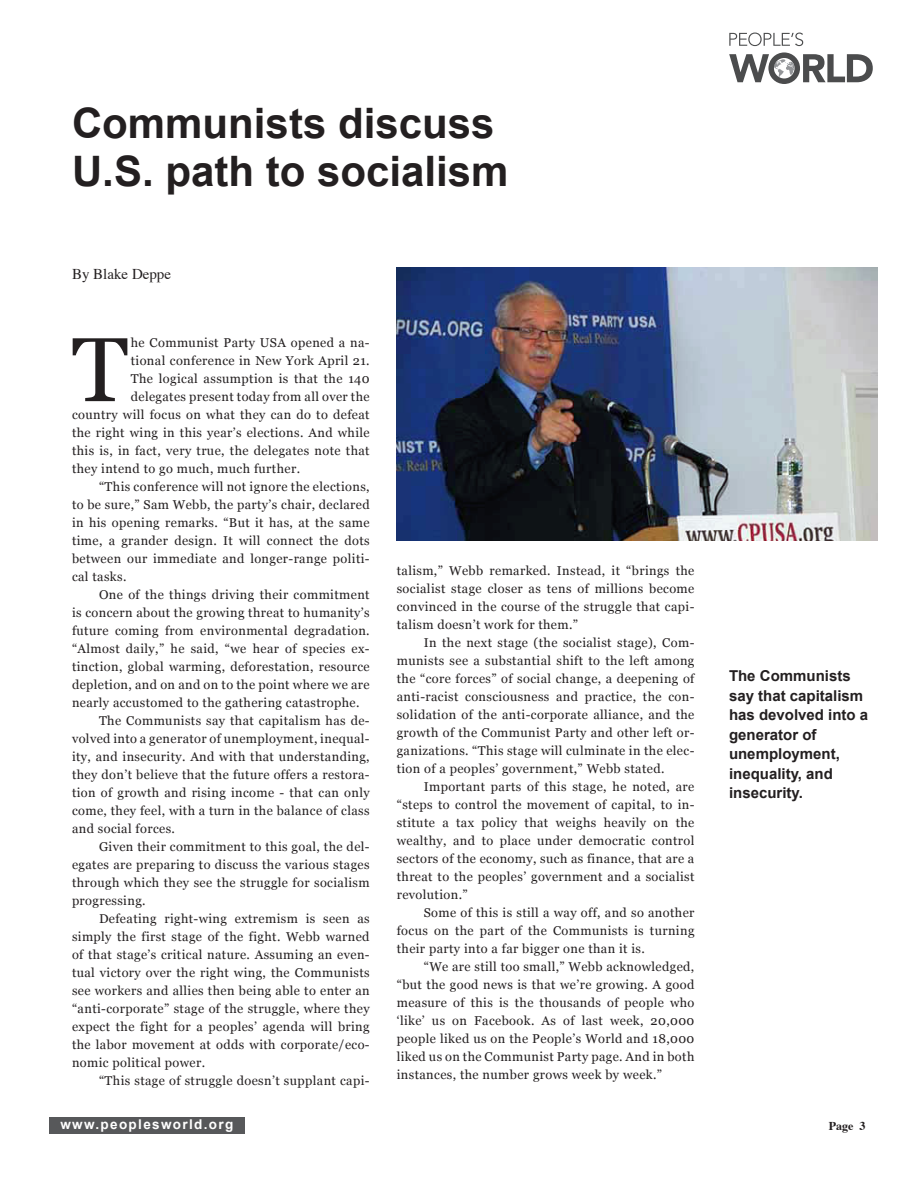
<style>
.page{position:relative;width:918px;height:1188px;background:#fff}
.page>*{position:absolute;margin:0;border:0;box-sizing:border-box;transform-origin:0 0}
.caps_paragraph{font:90.75px "Georgia";color:#231f20}
.title_arial-medium{font:700 42px "Arial";color:#231f20}
.quote{font:700 15px/19.5px "Arial";color:#231f20}
.by_line{font:15px "Times";color:#231f20}
.t1{font:700 13.5px "Arial";letter-spacing:.1em;color:#fff}
.body-text{font:12.75px/18px "Georgia";letter-spacing:.03em;color:#231f20;text-align:justify}
.caps_paragraph-2{font:12.75px "Georgia";letter-spacing:.03em;color:#231f20}
.by_line-2{font:700 12px "Times";color:#231f20}
</style>
<div class="page">
<div style="left:49px;top:1118px;width:196px;height:16px;background:#57585a"></div>
<svg style="left:729px;top:33px;width:74px;height:13px"></svg>
<svg style="left:729px;top:52px;width:144px;height:32px"></svg>
<img style="left:397px;top:267px;width:480px;height:274px">
<p class="title_arial-medium" style="left:72px;top:95px;width:424px">Communists discuss</p>
<p class="title_arial-medium" style="left:72px;top:143px;width:438px">U.S. path to socialism</p>
<p class="by_line" style="left:72px;top:260px;width:101px">By Blake Deppe</p>
<p class="caps_paragraph" style="left:72px;top:315px;width:58px">T</p>
<p class="caps_paragraph-2" style="left:131px;top:335px;width:240px">he Communist Party USA opened a na-</p>
<p class="caps_paragraph-2" style="left:131px;top:353px;width:240px">tional conference in New York April 21.</p>
<p class="caps_paragraph-2" style="left:131px;top:371px;width:240px">The logical assumption is that the 140</p>
<p class="caps_paragraph-2" style="left:131px;top:389px;width:240px">delegates present today from all over the</p>
<p class="caps_paragraph-2" style="left:72px;top:407px;width:299px">country will focus on what they can do to defeat</p>
<p class="caps_paragraph-2" style="left:72px;top:425px;width:299px">the right wing in this year’s elections. And while</p>
<p class="caps_paragraph-2" style="left:72px;top:443px;width:299px">this is, in fact, very true, the delegates note that</p>
<p class="caps_paragraph-2" style="left:72px;top:461px;width:230px">they intend to go much, much further.</p>
<p class="body-text" style="left:72px;top:478px;width:299px;text-indent:27px">“This conference will not ignore the elections, to be sure,” Sam Webb, the party’s chair, declared in his opening remarks. “But it has, at the same time, a grander design. It will connect the dots between our immediate and longer-range politi&shy;cal tasks.</p>
<p class="body-text" style="left:72px;top:586px;width:299px;text-indent:27px">One of the things driving their commitment is concern about the growing threat to humanity’s future coming from environmental degradation. “Almost daily,” he said, “we hear of species ex&shy;tinction, global warming, deforestation, resource depletion, and on and on to the point where we are nearly accustomed to the gathering catastrophe.</p>
<p class="body-text" style="left:72px;top:712px;width:299px;text-indent:27px">The Communists say that capitalism has de&shy;volved into a generator of unemployment, inequal&shy;ity, and insecurity. And with that understanding, they don’t believe that the future offers a restora&shy;tion of growth and rising income - that can only come, they feel, with a turn in the balance of class and social forces.</p>
<p class="body-text" style="left:72px;top:838px;width:299px;text-indent:27px">Given their commitment to this goal, the del&shy;egates are preparing to discuss the various stages through which they see the struggle for socialism progressing.</p>
<p class="body-text" style="left:72px;top:910px;width:299px;text-indent:27px">Defeating right-wing extremism is seen as simply the first stage of the fight. Webb warned of that stage’s critical nature. Assuming an even&shy;tual victory over the right wing, the Communists see workers and allies then being able to enter an “anti-corporate” stage of the struggle, where they expect the fight for a peoples’ agenda will bring the labor movement at odds with corporate/eco&shy;nomic political power.</p>
<p class="body-text" style="left:99px;top:1072px;width:272px">“This stage of struggle doesn’t supplant capi-</p>
<p class="t1" style="left:60px;top:1116px;width:174px">www.peoplesworld.org</p>
<p class="body-text" style="left:397px;top:562px;width:299px">talism,” Webb remarked. Instead, it “brings the socialist stage closer as tens of millions become convinced in the course of the struggle that capi&shy;talism doesn’t work for them.”</p>
<p class="body-text" style="left:397px;top:634px;width:299px;text-indent:27px">In the next stage (the socialist stage), Com&shy;munists see a substantial shift to the left among the “core forces” of social change, a deepening of anti-racist consciousness and practice, the con&shy;solidation of the anti-corporate alliance, and the growth of the Communist Party and other left or&shy;ganizations. “This stage will culminate in the elec&shy;tion of a peoples’ government,” Webb stated.</p>
<p class="body-text" style="left:397px;top:778px;width:299px;text-indent:27px">Important parts of this stage, he noted, are “steps to control the movement of capital, to in&shy;stitute a tax policy that weighs heavily on the wealthy, and to place under democratic control sectors of the economy, such as finance, that are a threat to the peoples’ government and a socialist revolution.”</p>
<p class="body-text" style="left:397px;top:904px;width:299px;text-indent:27px">Some of this is still a way off, and so another focus on the part of the Communists is turning their party into a far bigger one than it is.</p>
<p class="body-text" style="left:397px;top:958px;width:299px;text-indent:27px">“We are still too small,” Webb acknowledged, “but the good news is that we’re growing. A good measure of this is the thousands of people who ‘like’ us on Facebook. As of last week, 20,000 people liked us on the People’s World and 18,000 liked us on the Communist Party page. And in both instances, the number grows week by week.”</p>
<p class="quote" style="left:729px;top:667px;width:141px">The Communists say that capitalism has devolved into a generator of</p>
<p class="quote" style="left:729px;top:745px;width:112px">unemployment, inequality, and insecurity.</p>
<p class="by_line-2" style="left:829px;top:1114px;width:38px">Page 3</p>
</div>
